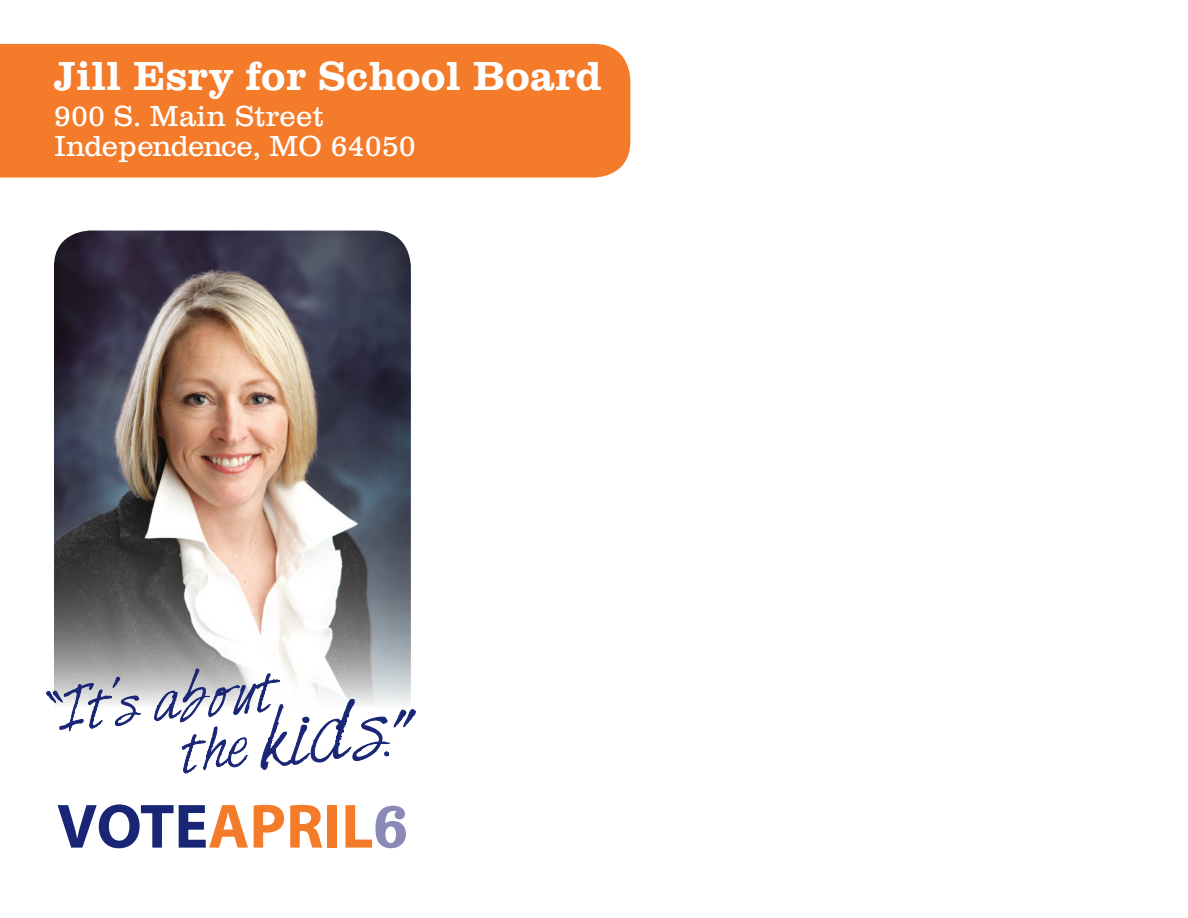
<style>
.page{position:relative;width:1188px;height:918px;background:#fff}
.page>*{position:absolute;margin:0;border:0;box-sizing:border-box;transform-origin:0 0}
.t1{font:700 63px "Myriad Pro";color:#f47b2a}
.t2{font:42px "Clarendon Bold DTC";color:#fff}
.t3{font:30px "Clarendon Light DTC";letter-spacing:-.025em;color:#fff}
.t4{font:30px "Clarendon Light DTC";color:#fff}
.s1{color:#192575}
.s2{font-family:"Clarendon Bold DTC";font-weight:400;color:#8b8ab7}
</style>
<div class="page">
<div style="left:0;top:44px;width:630px;height:134px;background:#f47b2a"></div>
<img style="left:54px;top:231px;width:357px;height:436px">
<svg style="left:46px;top:667px;width:370px;height:107px"></svg>
<p class="t2" style="left:54px;top:52px;width:550px">Jill Esry for School Board</p>
<p class="t4" style="left:54px;top:99px;width:271px">900 S. Main Street</p>
<p class="t3" style="left:54px;top:129px;width:363px">Independence, MO 64050</p>
<p class="t1" style="left:57px;top:785px;width:353px"><span class="s1">VOTE</span>APRIL<span class="s2">6</span></p>
</div>
